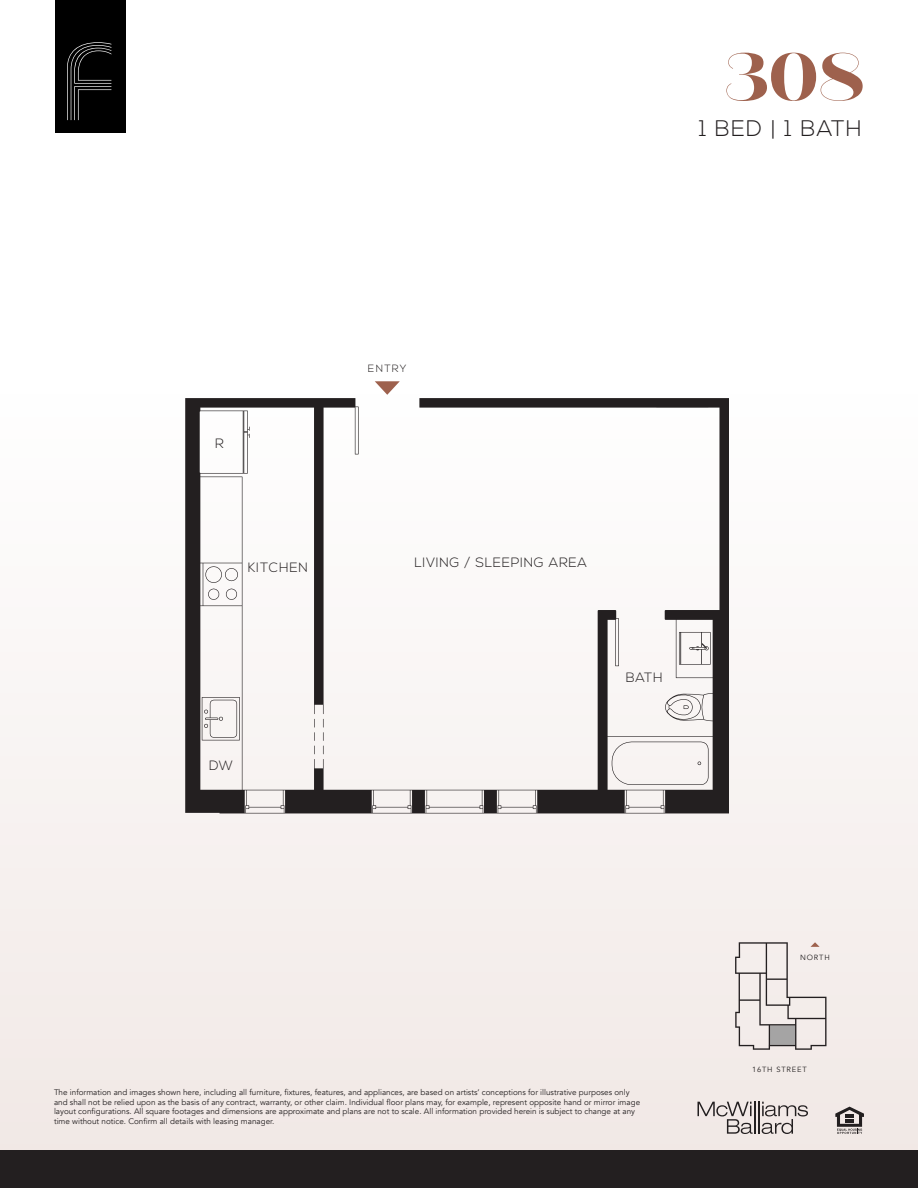
<style>
.page{position:relative;width:918px;height:1188px;background:#fff}
.page>*{position:absolute;margin:0;border:0;box-sizing:border-box;transform-origin:0 0}
.t1{font:700 67.5px "Lust Sans";color:#9e614d}
.t2{font:300 22.5px "Nexa";letter-spacing:.05em;color:#231f20}
.t3{font:300 13.5px "Nexa";letter-spacing:.05em;color:#231f20}
.t4{font:300 10.5px "Nexa";letter-spacing:.11em;color:#231f20}
.t5{font:8.1px/9.4px "Avenir";color:#231f20}
.t6{font:7.5px "Avenir";letter-spacing:.11em;color:#231f20}
</style>
<div class="page">
<div style="left:0;top:378px;width:918px;height:810px;background:linear-gradient(to bottom,#fff,#f0e7e4)"></div>
<svg style="left:698px;top:1102px;width:55px;height:32px;background:#c8c0be"></svg>
<svg style="left:762px;top:1102px;width:46px;height:32px"></svg>
<hr style="left:758px;top:1102px;width:2px;height:32px;background:#231f20">
<hr style="left:754px;top:1102px;width:2px;height:32px;background:#231f20">
<svg style="left:835px;top:1107px;width:29px;height:27px"></svg>
<div style="left:0;top:1150px;width:918px;height:38px;background:#231f20"></div>
<div style="left:55px;top:0;width:71px;height:133px;background:#000"></div>
<svg style="left:67px;top:42px;width:44px;height:78px"></svg>
<svg style="left:185px;top:398px;width:544px;height:415px"></svg>
<svg style="left:679px;top:632px;width:32px;height:33px"></svg>
<svg style="left:612px;top:742px;width:97px;height:43px"></svg>
<svg style="left:684px;top:705px;width:5px;height:4px"></svg>
<svg style="left:323px;top:719px;width:1px;height:35px"></svg>
<svg style="left:314px;top:719px;width:1px;height:35px"></svg>
<svg style="left:226px;top:589px;width:11px;height:11px"></svg>
<svg style="left:205px;top:566px;width:33px;height:17px"></svg>
<svg style="left:208px;top:589px;width:11px;height:11px"></svg>
<svg style="left:202px;top:697px;width:38px;height:43px"></svg>
<svg style="left:735px;top:942px;width:91px;height:108px;background:#dad4d2"></svg>
<svg style="left:375px;top:381px;width:25px;height:14px"></svg>
<p class="t1" style="left:724px;top:38px;width:142px">308</p>
<p class="t2" style="left:699px;top:115px;width:164px">1 BED | 1 BATH</p>
<p class="t3" style="left:215px;top:435px;width:10px">R</p>
<p class="t3" style="left:248px;top:559px;width:62px">KITCHEN</p>
<p class="t3" style="left:209px;top:758px;width:25px">DW</p>
<p class="t4" style="left:368px;top:362px;width:40px">ENTRY</p>
<p class="t3" style="left:415px;top:554px;width:174px">LIVING / SLEEPING AREA</p>
<p class="t3" style="left:626px;top:670px;width:38px">BATH</p>
<p class="t5" style="left:54px;top:1088px;width:588px">The information and images shown here, including all furniture, fixtures, features, and appliances, are based on artists’ conceptions for illustrative purposes only and shall not be relied upon as the basis of any contract, warranty, or other claim. Individual floor plans may, for example, represent opposite hand or mirror image layout configurations. All square footages and dimensions are approximate and plans are not to scale. All information provided herein is subject to change at any time without notice. Confirm all details with leasing manager.</p>
<p class="t6" style="left:800px;top:953px;width:31px">NORTH</p>
<p class="t6" style="left:752px;top:1065px;width:56px">16TH STREET</p>
</div>
